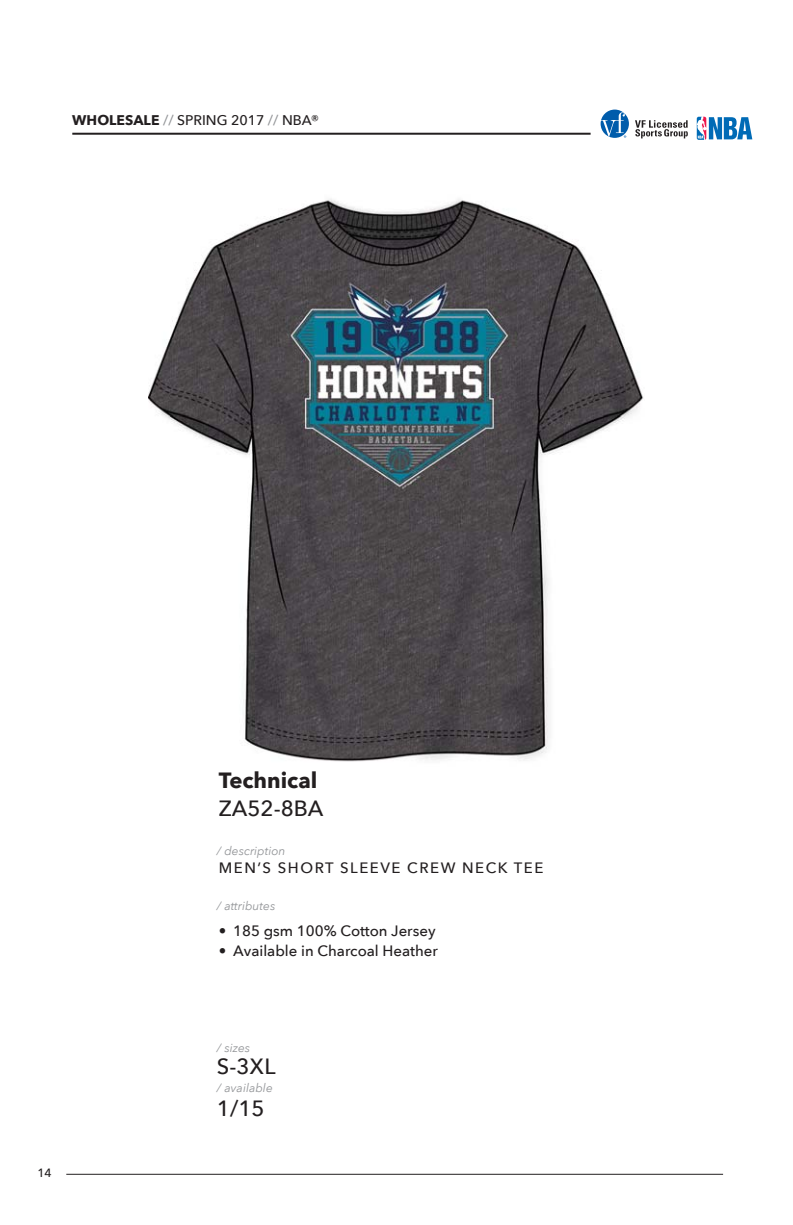
<style>
.page{position:relative;width:793px;height:1225px;background:#fff}
.page>*{position:absolute;margin:0;border:0;box-sizing:border-box;transform-origin:0 0}
.t1{font:500 22px/42px "Avenir Next";color:#231f20}
.t2{font:700 22px "Avenir Next";color:#231f20}
.t3{font:500 15px "Avenir Next";color:#231f20}
.t4{font:500 15px "Avenir Next";letter-spacing:.1em;color:#231f20}
.t5{font:500 14px "Avenir Next";color:#231f20}
.t6{font:italic 12px "Avenir Next";color:#939598}
.t7{font:500 12px "Avenir Next";color:#231f20}
.s1{font-weight:700}
.s2{color:#939598}
</style>
<div class="page">
<hr style="left:72px;top:133px;width:518px;height:2px;background:#231f20">
<hr style="left:66px;top:1173px;width:657px;height:1px;background:#231f20">
<div style="left:600px;top:110px;width:29px;height:28px;background:#005cab;border-radius:50%"></div>
<svg style="left:601px;top:112px;width:25px;height:26px"></svg>
<svg style="left:635px;top:120px;width:52px;height:18px"></svg>
<svg style="left:696px;top:117px;width:57px;height:23px"></svg>
<img style="left:148px;top:199px;width:496px;height:563px">
<p class="t5" style="left:72px;top:111px;width:248px"><span class="s1">WHOLESALE</span> <span class="s2">//</span> SPRING 2017 <span class="s2">//</span> NBA®</p>
<p class="t7" style="left:37px;top:1164px;width:16px">14</p>
<h1 class="t2" style="left:219px;top:766px;width:100px">Technical</h1>
<h1 class="t1" style="left:219px;top:788px;width:106px">ZA52-8BA</h1>
<p class="t6" style="left:217px;top:842px;width:70px">/ description</p>
<p class="t4" style="left:219px;top:857px;width:326px">MEN’S SHORT SLEEVE CREW NECK TEE</p>
<p class="t6" style="left:217px;top:898px;width:60px">/ attributes</p>
<p class="t3" style="left:219px;top:921px;width:218px">• 185 gsm 100% Cotton Jersey</p>
<p class="t3" style="left:219px;top:941px;width:220px">• Available in Charcoal Heather</p>
<p class="t6" style="left:217px;top:1039px;width:35px">/ sizes</p>
<p class="t6" style="left:217px;top:1079px;width:57px">/ available</p>
<h1 class="t1" style="left:217px;top:1045px;width:60px">S-3XL<br>1/15</h1>
</div>
